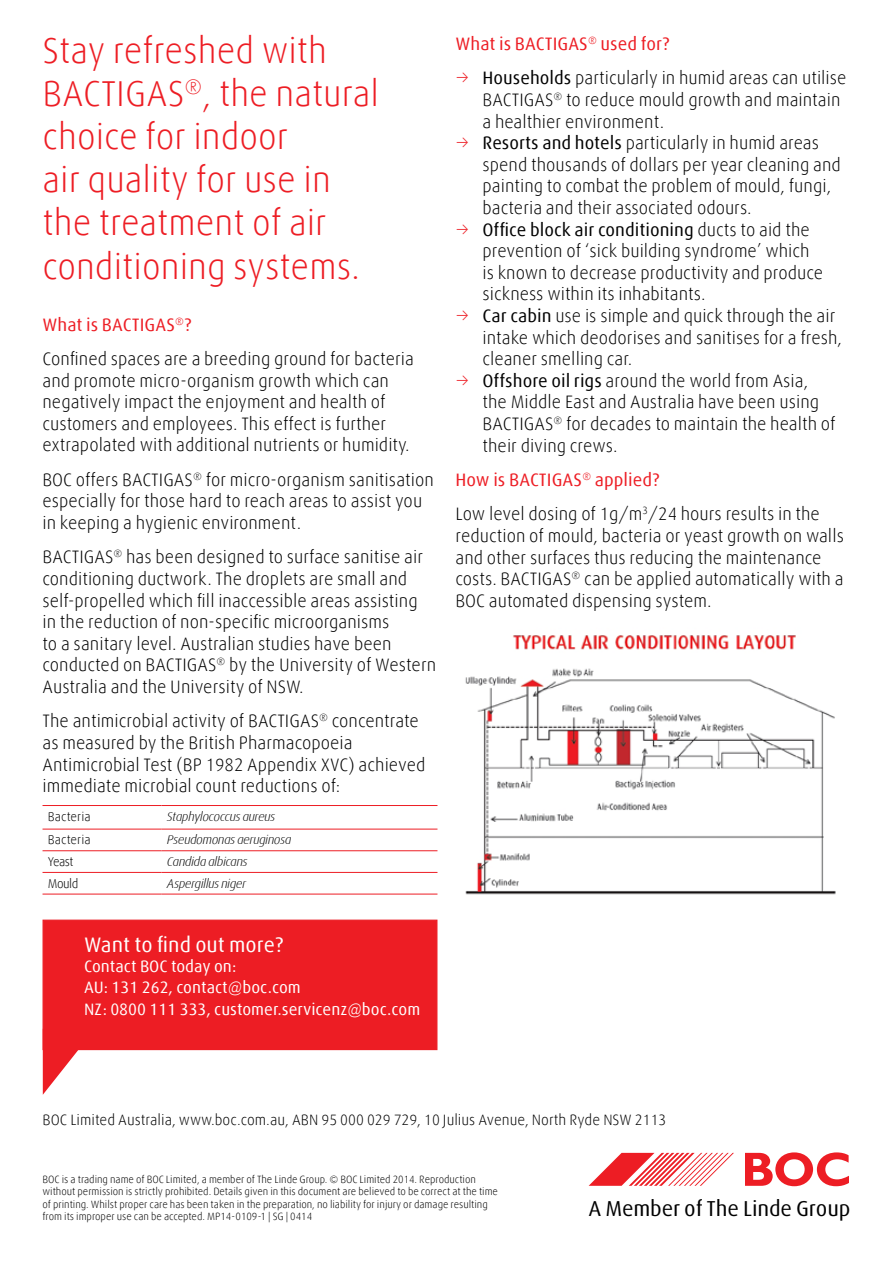
<style>
.page{position:relative;width:893px;height:1263px;background:#fff}
.page>*{position:absolute;margin:0;border:0;box-sizing:border-box;transform-origin:0 0}
.t1{font:36px/43.2px "Linde Dax Office";color:#ed1d24}
.t2{font:21.6px "Linde Dax Power Point";letter-spacing:-.01em;color:#000}
.t3{font:700 21px "Linde Dax Office";color:#fff}
.t4{font:18px/21.6px "Linde Dax Office";color:#000}
.t5{font:700 18px "Linde Dax Office";color:#ed1d24}
.t6{font:700 16.5px/21.6px "Linde Dax Office";color:#fff}
.t7{font:15px "Linde Dax Office";color:#000}
.t8{font:italic 12.75px "Linde Dax Office";letter-spacing:-.04em;color:#000}
.t9{font:12.75px "Linde Dax Office";color:#000}
.t10{font:10.5px/12.6px "Linde Dax Office";letter-spacing:-.005em;color:#000}
.s1{font-weight:700;color:#ed1d24}
.s2{color:#ed1d24}
.s3{font-weight:700}
</style>
<div class="page">
<hr style="left:43px;top:850px;width:119px;height:1px;background:#ed1d24">
<hr style="left:162px;top:850px;width:275px;height:1px;background:#ed1d24">
<hr style="left:43px;top:872px;width:119px;height:1px;background:#ed1d24">
<hr style="left:162px;top:872px;width:275px;height:1px;background:#ed1d24">
<hr style="left:43px;top:894px;width:119px;height:1px;background:#ed1d24">
<hr style="left:162px;top:894px;width:275px;height:1px;background:#ed1d24">
<hr style="left:43px;top:805px;width:119px;height:1px;background:#ed1d24">
<hr style="left:162px;top:805px;width:275px;height:1px;background:#ed1d24">
<hr style="left:43px;top:829px;width:119px;height:1px;background:#ed1d24">
<hr style="left:162px;top:829px;width:275px;height:1px;background:#ed1d24">
<svg style="left:745px;top:1152px;width:104px;height:34px"></svg>
<svg style="left:589px;top:1153px;width:145px;height:33px"></svg>
<div style="left:43px;top:919px;width:394px;height:131px;background:#ed1d24;border:1px solid #ed1d24"></div>
<svg style="left:42px;top:1029px;width:43px;height:66px"></svg>
<img style="left:465px;top:635px;width:371px;height:260px">
<h1 class="t1" style="left:43px;top:27px;width:338px">Stay refreshed with<br>BACTIGAS<sup>®</sup>, the natural choice for indoor<br>air quality for use in the treatment of air conditioning systems.</h1>
<p class="t4" style="left:43px;top:307px;width:373px;line-height:34.3px"><span class="s1">What is BACTIGAS</span><sup>®</sup><span class="s1">?<br></span>Confined spaces are a breeding ground for bacteria</p>
<p class="t4" style="left:43px;top:369px;width:368px">and promote micro-organism growth which can negatively impact the enjoyment and health of customers and employees. This effect is further extrapolated with additional nutrients or humidity.</p>
<p class="t4" style="left:43px;top:468px;width:393px">BOC offers BACTIGAS<sup>®</sup> for micro-organism sanitisation especially for those hard to reach areas to assist you in keeping a hygienic environment.</p>
<p class="t4" style="left:43px;top:546px;width:395px">BACTIGAS<sup>®</sup> has been designed to surface sanitise air conditioning ductwork. The droplets are small and self-propelled which fill inaccessible areas assisting<br>in the reduction of non-specific microorganisms<br>to a sanitary level. Australian studies have been conducted on BACTIGAS<sup>®</sup> by the University of Western Australia and the University of NSW.</p>
<p class="t4" style="left:43px;top:710px;width:384px">The antimicrobial activity of BACTIGAS<sup>®</sup> concentrate as measured by the British Pharmacopoeia Antimicrobial Test (BP 1982 Appendix XVC) achieved immediate microbial count reductions of:</p>
<p class="t9" style="left:48px;top:808px;width:44px">Bacteria</p>
<p class="t8" style="left:167px;top:808px;width:110px">Staphylococcus aureus</p>
<p class="t9" style="left:48px;top:832px;width:44px">Bacteria</p>
<p class="t8" style="left:167px;top:832px;width:126px">Pseudomonas aeruginosa</p>
<p class="t9" style="left:48px;top:853px;width:27px">Yeast</p>
<p class="t8" style="left:167px;top:853px;width:82px">Candida albicans</p>
<p class="t9" style="left:48px;top:875px;width:32px">Mould</p>
<p class="t8" style="left:167px;top:875px;width:81px">Aspergillus niger</p>
<p class="t3" style="left:84px;top:931px;width:201px">Want to find out more?</p>
<p class="t6" style="left:84px;top:955px;width:338px">Contact BOC today on:<br>AU: 131 262, contact@boc.com<br>NZ: 0800 111 333, customer.servicenz@boc.com</p>
<p class="t5" style="left:455px;top:32px;width:216px">What is BACTIGAS<sup>®</sup> used for?</p>
<p class="t4" style="left:482px;top:67px;width:366px;text-indent:-27px"><span class="s2">→</span> <span class="s3">Households</span> particularly in humid areas can utilise<br>BACTIGAS<sup>®</sup> to reduce mould growth and maintain a healthier environment.</p>
<p class="t4" style="left:482px;top:132px;width:360px;text-indent:-27px"><span class="s2">→</span> <span class="s3">Resorts and hotels</span> particularly in humid areas spend thousands of dollars per year cleaning and painting to combat the problem of mould, fungi, bacteria and their associated odours.</p>
<p class="t4" style="left:482px;top:218px;width:342px;text-indent:-27px"><span class="s2">→</span> <span class="s3">Office block air conditioning</span> ducts to aid the prevention of ‘sick building syndrome’ which is known to decrease productivity and produce sickness within its inhabitants.</p>
<p class="t4" style="left:482px;top:304px;width:361px;text-indent:-27px"><span class="s2">→</span> <span class="s3">Car cabin</span> use is simple and quick through the air intake which deodorises and sanitises for a fresh, cleaner smelling car.</p>
<p class="t4" style="left:482px;top:369px;width:355px;text-indent:-27px"><span class="s2">→</span> <span class="s3">Offshore oil rigs</span> around the world from Asia, the Middle East and Australia have been using BACTIGAS<sup>®</sup> for decades to maintain the health of their diving crews.</p>
<p class="t4" style="left:455px;top:462px;width:366px;line-height:34.3px"><span class="s1">How is BACTIGAS</span><sup>®</sup> <span class="s1">applied?<br></span>Low level dosing of 1g/m<sup>3</sup>/24 hours results in the</p>
<p class="t4" style="left:455px;top:524px;width:390px">reduction of mould, bacteria or yeast growth on walls and other surfaces thus reducing the maintenance costs. BACTIGAS<sup>®</sup> can be applied automatically with a BOC automated dispensing system.</p>
<p class="t7" style="left:43px;top:1110px;width:625px">BOC Limited Australia, www.boc.com.au, ABN 95 000 029 729, 10 Julius Avenue, North Ryde NSW 2113</p>
<p class="t10" style="left:43px;top:1172px;width:457px">BOC is a trading name of BOC Limited, a member of The Linde Group. © BOC Limited 2014. Reproduction without permission is strictly prohibited. Details given in this document are believed to be correct at the time of printing. Whilst proper care has been taken in the preparation, no liability for injury or damage resulting from its improper use can be accepted. MP14-0109-1 | SG | 0414</p>
<p class="t2" style="left:588px;top:1194px;width:263px">A Member of The Linde Group</p>
</div>
